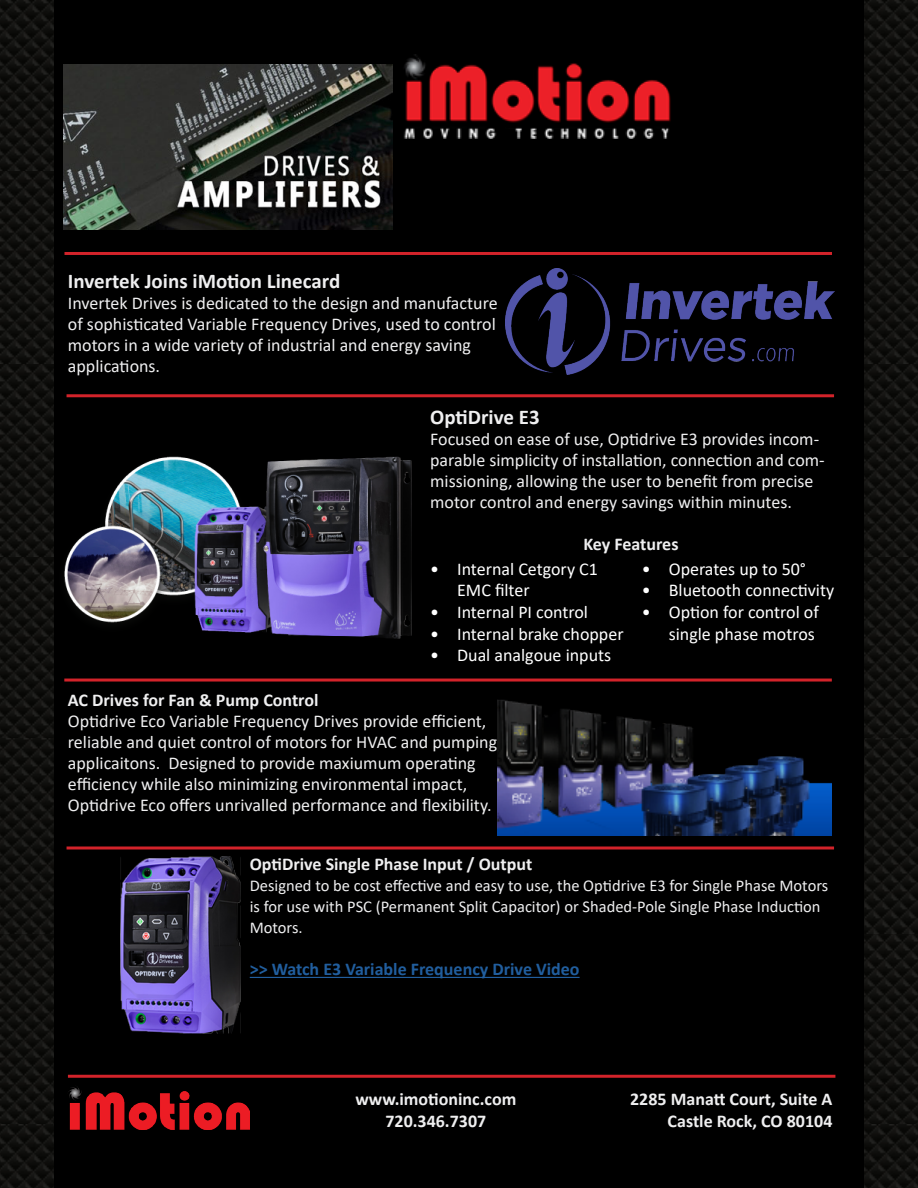
<style>
.page{position:relative;width:918px;height:1188px;background:#fff}
.page>*{position:absolute;margin:0;border:0;box-sizing:border-box;transform-origin:0 0}
.t1{font:700 21px "Calibri";color:#efeff0}
.t2{font:18px/21px "Calibri";color:#efeff0}
.t3{font:18px/21.6px "Calibri";color:#fff}
.t4{font:700 18px/21.6px "Calibri";color:#efeff0;text-align:right}
.t5{font:700 18px "Calibri";color:#215e9e}
.t6{font:16.5px/21px "Calibri";color:#efeff0}
</style>
<div class="page">
<img style="left:0;top:750px;width:918px;height:438px">
<img style="left:0;top:557px;width:918px;height:193px">
<img style="left:0;top:364px;width:918px;height:193px">
<img style="left:0;top:0;width:918px;height:364px">
<div style="left:54px;top:0;width:810px;height:1188px;background:#000"></div>
<img style="left:63px;top:64px;width:329px;height:165px">
<img style="left:399px;top:50px;width:277px;height:89px">
<img style="left:498px;top:695px;width:334px;height:141px">
<hr style="left:64px;top:252px;width:768px;height:3px;background:#d2232a">
<hr style="left:64px;top:679px;width:768px;height:3px;background:#d2232a">
<hr style="left:68px;top:1075px;width:767px;height:3px;background:#d2232a">
<img style="left:68px;top:1085px;width:182px;height:45px">
<img style="left:505px;top:269px;width:329px;height:106px">
<hr style="left:67px;top:394px;width:767px;height:3px;background:#d2232a">
<hr style="left:250px;top:977px;width:330px;height:1px;background:#215e9e">
<hr style="left:67px;top:847px;width:767px;height:3px;background:#d2232a">
<img style="left:55px;top:453px;width:357px;height:186px">
<img style="left:121px;top:857px;width:119px;height:176px">
<p class="t1" style="left:68px;top:266px;width:274px">Invertek Joins iMotion Linecard</p>
<p class="t2" style="left:68px;top:292px;width:431px">Invertek Drives is dedicated to the design and manufacture of sophisticated Variable Frequency Drives, used to control motors in a wide variety of industrial and energy saving applications.</p>
<p class="t1" style="left:430px;top:402px;width:111px">OptiDrive E3</p>
<p class="t2" style="left:430px;top:428px;width:396px">Focused on ease of use, Optidrive E3 provides incom&shy;parable simplicity of installation, connection and com&shy;missioning, allowing the user to benefit from precise motor control and energy savings within minutes.</p>
<p class="t4" style="left:583px;top:533px;width:97px">Key Features</p>
<p class="t3" style="left:457px;top:558px;width:142px;text-indent:-27px">• Internal Cetgory C1<br>EMC filter</p>
<p class="t3" style="left:430px;top:601px;width:159px">• Internal PI control</p>
<p class="t3" style="left:430px;top:622px;width:195px">• Internal brake chopper</p>
<p class="t3" style="left:430px;top:644px;width:183px">• Dual analgoue inputs</p>
<p class="t4" style="left:68px;top:689px;width:252px">AC Drives for Fan &amp; Pump Control</p>
<p class="t2" style="left:68px;top:710px;width:431px">Optidrive Eco Variable Frequency Drives provide efficient, reliable and quiet control of motors for HVAC and pumping applicaitons. Designed to provide maxiumum operating efficiency while also minimizing environmental impact, Optidrive Eco offers unrivalled performance and flexibility.</p>
<p class="t3" style="left:642px;top:558px;width:166px">• Operates up to 50°</p>
<p class="t3" style="left:642px;top:579px;width:194px">• Bluetooth connectivity</p>
<p class="t3" style="left:642px;top:601px;width:179px;text-align:right">• Option for control of single phase motros</p>
<p class="t4" style="left:250px;top:853px;width:284px">OptiDrive Single Phase Input / Output</p>
<p class="t6" style="left:250px;top:875px;width:580px">Designed to be cost effective and easy to use, the Optidrive E3 for Single Phase Motors is for use with PSC (Permanent Split Capacitor) or Shaded-Pole Single Phase Induction<br>Motors.</p>
<p class="t5" style="left:250px;top:957px;width:331px">&gt;&gt; Watch E3 Variable Frequency Drive Video</p>
<p class="t4" style="left:355px;top:1088px;width:163px;text-align:center">www.imotioninc.com<br>720.346.7307</p>
<p class="t4" style="left:630px;top:1088px;width:204px">2285 Manatt Court, Suite A<br>Castle Rock, CO 80104</p>
</div>
